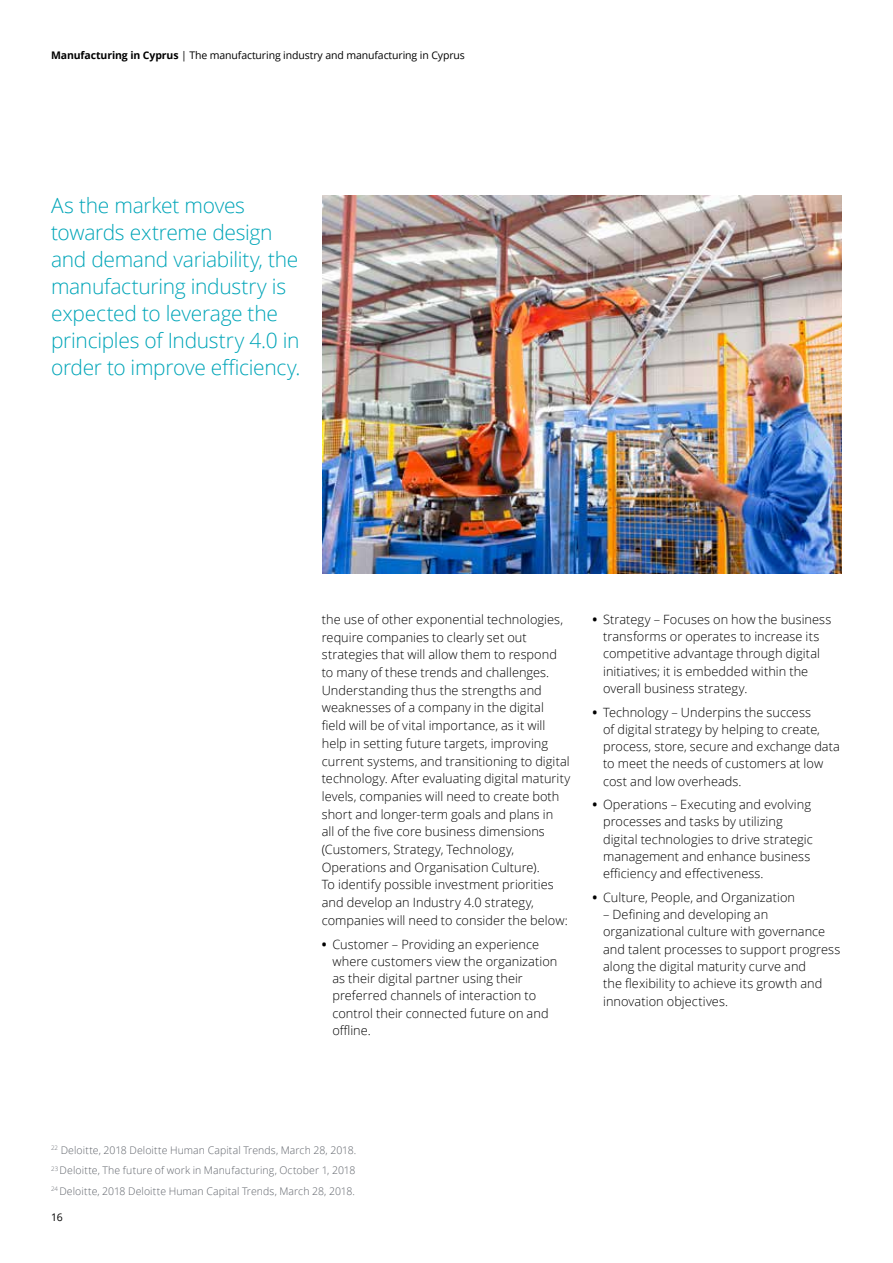
<style>
.page{position:relative;width:893px;height:1263px;background:#fff}
.page>*{position:absolute;margin:0;border:0;box-sizing:border-box;transform-origin:0 0}
.t1{font:300 21px/27px "Open Sans";letter-spacing:-.015em;color:#00a5b8}
.t2{font:300 12.75px/17.7px "Open Sans";letter-spacing:.005em;color:#000}
.t3{font:300 10.5px/20.5px "Open Sans";letter-spacing:.01em;color:#5f636a;text-align:justify}
.t4{font:10.5px "Open Sans";letter-spacing:-.01em;color:#000}
.s1{font-weight:700}
</style>
<div class="page">
<img style="left:322px;top:195px;width:520px;height:378px">
<p class="t4" style="left:51px;top:48px;width:415px"><span class="s1">Manufacturing in Cyprus</span> | The manufacturing industry and manufacturing in Cyprus</p>
<h1 class="t1" style="left:51px;top:191px;width:251px">As the market moves towards extreme design and demand variability, the manufacturing industry is expected to leverage the principles of Industry 4.0 in order to improve efficiency.</h1>
<p class="t2" style="left:322px;top:610px;width:250px">the use of other exponential technologies, require companies to clearly set out strategies that will allow them to respond to many of these trends and challenges.<br>Understanding thus the strengths and weaknesses of a company in the digital field will be of vital importance, as it will help in setting future targets, improving current systems, and transitioning to digital technology. After evaluating digital maturity levels, companies will need to create both short and longer-term goals and plans in<br>all of the five core business dimensions (Customers, Strategy, Technology, Operations and Organisation Culture).<br>To identify possible investment priorities and develop an Industry 4.0 strategy, companies will need to consider the below:</p>
<p class="t2" style="left:332px;top:935px;width:226px;line-height:17.2px;text-indent:-11px"><span class="s1">•</span> Customer – Providing an experience where customers view the organization as their digital partner using their preferred channels of interaction to control their connected future on and offline.</p>
<p class="t2" style="left:603px;top:610px;width:230px;line-height:17.2px;text-indent:-11px"><span class="s1">•</span> Strategy – Focuses on how the business transforms or operates to increase its competitive advantage through digital initiatives; it is embedded within the overall business strategy.</p>
<p class="t2" style="left:603px;top:703px;width:238px;line-height:17.2px;text-indent:-11px"><span class="s1">•</span> Technology – Underpins the success<br>of digital strategy by helping to create, process, store, secure and exchange data to meet the needs of customers at low cost and low overheads.</p>
<p class="t2" style="left:603px;top:796px;width:211px;line-height:17.2px;text-indent:-11px"><span class="s1">•</span> Operations – Executing and evolving processes and tasks by utilizing digital technologies to drive strategic management and enhance business efficiency and effectiveness.</p>
<p class="t2" style="left:592px;top:888px;width:204px"><span class="s1">•</span> Culture, People, and Organization</p>
<p class="t2" style="left:603px;top:905px;width:239px">– Defining and developing an organizational culture with governance and talent processes to support progress along the digital maturity curve and<br>the flexibility to achieve its growth and innovation objectives.</p>
<p class="t3" style="left:51px;top:1139px;width:307px"><sup>22</sup> Deloitte, 2018 Deloitte Human Capital Trends, March 28, 2018.<br><sup>23</sup> Deloitte, The future of work in Manufacturing, October 1, 2018<br><sup>24</sup> Deloitte, 2018 Deloitte Human Capital Trends, March 28, 2018.</p>
<p class="t4" style="left:51px;top:1210px;width:13px">16</p>
</div>
